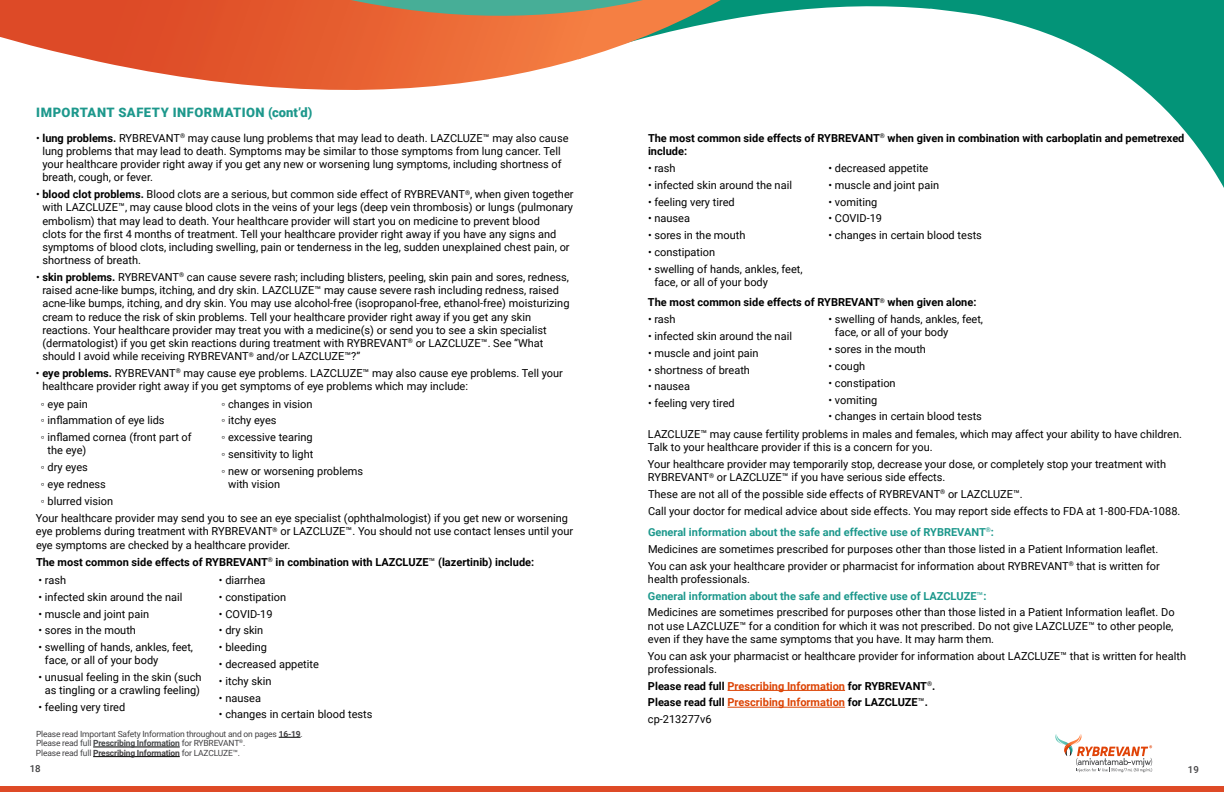
<style>
.page{position:relative;width:1224px;height:792px;background:#fff}
.page>*{position:absolute;margin:0;border:0;box-sizing:border-box;transform-origin:0 0}
.t1{font:900 13px "Roboto";letter-spacing:.035em;color:#1d988c}
.t2{font:11px/13.2px "Roboto";color:#000}
.t3{font:700 11px/16.8px "Roboto";color:#000}
.t4{font:500 9.7px "Roboto";color:#414042}
.t5{font:8.5px/9.7px "Roboto";letter-spacing:-.02em;color:#414042}
.s1{font-weight:700}
.s2{font-family:"Verdana"}
.s3{font-weight:400}
.s4{color:#46484a}
.s5{font-weight:700;color:#46484a}
.s6{font-weight:700;color:#1d988c}
.s7{color:#1d988c}
.s8{color:#dc4405}
</style>
<div class="page">
<div style="left:0;top:786px;width:1224px;height:6px;background:#de4a26"></div>
<svg style="left:1055px;top:734px;width:97px;height:38px"></svg>
<svg style="left:279px;top:737px;width:22px;height:1px"></svg>
<hr style="left:93px;top:747px;width:87px;height:1px;background:#000">
<hr style="left:93px;top:756px;width:87px;height:1px;background:#000">
<svg style="left:807px;top:0;width:417px;height:188px"></svg>
<svg style="left:0;top:0;width:807px;height:90px"></svg>
<hr style="left:728px;top:690px;width:117px;height:1px;background:#dc4405">
<hr style="left:728px;top:707px;width:117px;height:1px;background:#dc4405">
<p class="t1" style="left:36px;top:103px;width:278px">IMPORTANT SAFETY INFORMATION (cont’d)</p>
<p class="t2" style="left:42px;top:131px;width:528px;text-indent:-6px">• <span class="s1">lung problems.</span> RYBREVANT<sup>®</sup> may cause lung problems that may lead to death. LAZCLUZE™ may also cause lung problems that may lead to death. Symptoms may be similar to those symptoms from lung cancer. Tell your healthcare provider right away if you get any new or worsening lung symptoms, including shortness of breath, cough, or fever.</p>
<p class="t2" style="left:42px;top:187px;width:533px;text-indent:-6px">• <span class="s1">blood clot problems.</span> Blood clots are a serious, but common side effect of RYBREVANT<sup>®</sup>, when given together with LAZCLUZE™, may cause blood clots in the veins of your legs (deep vein thrombosis) or lungs (pulmonary embolism) that may lead to death. Your healthcare provider will start you on medicine to prevent blood<br>clots for the first 4 months of treatment. Tell your healthcare provider right away if you have any signs and symptoms of blood clots, including swelling, pain or tenderness in the leg, sudden unexplained chest pain, or shortness of breath.</p>
<p class="t2" style="left:42px;top:270px;width:529px;text-indent:-6px">• <span class="s1">skin problems.</span> RYBREVANT<sup>®</sup> can cause severe rash; including blisters, peeling, skin pain and sores, redness, raised acne-like bumps, itching, and dry skin. LAZCLUZE™ may cause severe rash including redness, raised acne-like bumps, itching, and dry skin. You may use alcohol-free (isopropanol-free, ethanol-free) moisturizing cream to reduce the risk of skin problems. Tell your healthcare provider right away if you get any skin reactions. Your healthcare provider may treat you with a medicine(s) or send you to see a skin specialist (dermatologist) if you get skin reactions during treatment with RYBREVANT<sup>®</sup> or LAZCLUZE™. See “What should I avoid while receiving RYBREVANT<sup>®</sup> and/or LAZCLUZE™?”</p>
<p class="t2" style="left:42px;top:366px;width:522px;text-indent:-6px">• <span class="s1">eye problems.</span> RYBREVANT<sup>®</sup> may cause eye problems. LAZCLUZE™ may also cause eye problems. Tell your healthcare provider right away if you get symptoms of eye problems which may include:</p>
<p class="t2" style="left:41px;top:395px;width:152px;line-height:16.8px"><span class="s2">◦</span> eye pain<br><span class="s2">◦</span> inflammation of eye lids<br><span class="s2">◦</span> inflamed cornea (front part of</p>
<p class="t2" style="left:41px;top:442px;width:74px;line-height:16.8px;text-indent:7px">the eye)<br><span class="s2">◦</span> dry eyes<br><span class="s2">◦</span> eye redness<br><span class="s2">◦</span> blurred vision</p>
<p class="t2" style="left:221px;top:395px;width:143px;line-height:16.8px"><span class="s2">◦</span> changes in vision<br><span class="s2">◦</span> itchy eyes<br><span class="s2">◦</span> excessive tearing<br><span class="s2">◦</span> sensitivity to light<br><span class="s2">◦</span> new or worsening problems</p>
<p class="t2" style="left:228px;top:477px;width:54px">with vision</p>
<p class="t2" style="left:36px;top:511px;width:539px">Your healthcare provider may send you to see an eye specialist (ophthalmologist) if you get new or worsening eye problems during treatment with RYBREVANT<sup>®</sup> or LAZCLUZE™. You should not use contact lenses until your eye symptoms are checked by a healthcare provider.</p>
<p class="t3" style="left:36px;top:553px;width:500px">The most common side effects of RYBREVANT<sup>®</sup> in combination with LAZCLUZE<span class="s3">™</span> (lazertinib) include:</p>
<p class="t2" style="left:38px;top:573px;width:29px">• rash</p>
<p class="t2" style="left:38px;top:590px;width:146px">• infected skin around the nail</p>
<p class="t2" style="left:38px;top:607px;width:112px">• muscle and joint pain</p>
<p class="t2" style="left:38px;top:624px;width:99px">• sores in the mouth</p>
<p class="t2" style="left:45px;top:640px;width:150px;text-indent:-6px">• swelling of hands, ankles, feet, face, or all of your body</p>
<p class="t2" style="left:38px;top:670px;width:165px;text-align:center">• unusual feeling in the skin (such as tingling or a crawling feeling)</p>
<p class="t2" style="left:38px;top:700px;width:88px">• feeling very tired</p>
<p class="t2" style="left:219px;top:573px;width:48px">• diarrhea</p>
<p class="t2" style="left:219px;top:590px;width:69px">• constipation</p>
<p class="t2" style="left:219px;top:607px;width:55px">• COVID-19</p>
<p class="t2" style="left:219px;top:624px;width:46px">• dry skin</p>
<p class="t2" style="left:219px;top:640px;width:50px">• bleeding</p>
<p class="t2" style="left:219px;top:657px;width:101px">• decreased appetite</p>
<p class="t2" style="left:219px;top:674px;width:54px">• itchy skin</p>
<p class="t2" style="left:219px;top:691px;width:44px">• nausea</p>
<p class="t2" style="left:219px;top:708px;width:155px">• changes in certain blood tests</p>
<p class="t5" style="left:36px;top:728px;width:268px">Please read Important Safety Information throughout and on pages <span class="s1">16-19</span>.<br>Please read <span class="s4">full</span> <span class="s5">Prescribing Information</span> for RYBREVANT<sup>®</sup>.<br>Please read <span class="s4">full</span> <span class="s1">Prescribing Information</span> for LAZCLUZE™.</p>
<p class="t3" style="left:648px;top:131px;width:538px;line-height:13.2px">The most common side effects of RYBREVANT<sup>®</sup> when given in combination with carboplatin and pemetrexed include:</p>
<p class="t2" style="left:648px;top:161px;width:29px">• rash</p>
<p class="t2" style="left:648px;top:178px;width:146px">• infected skin around the nail</p>
<p class="t2" style="left:648px;top:195px;width:88px">• feeling very tired</p>
<p class="t2" style="left:648px;top:211px;width:44px">• nausea</p>
<p class="t2" style="left:648px;top:228px;width:99px">• sores in the mouth</p>
<p class="t2" style="left:648px;top:245px;width:69px">• constipation</p>
<p class="t2" style="left:654px;top:262px;width:150px;text-indent:-6px">• swelling of hands, ankles, feet, face, or all of your body</p>
<p class="t2" style="left:829px;top:161px;width:101px">• decreased appetite</p>
<p class="t2" style="left:829px;top:178px;width:112px">• muscle and joint pain</p>
<p class="t2" style="left:829px;top:195px;width:50px">• vomiting</p>
<p class="t2" style="left:829px;top:211px;width:55px">• COVID-19</p>
<p class="t2" style="left:829px;top:228px;width:155px">• changes in certain blood tests</p>
<p class="t3" style="left:648px;top:293px;width:330px">The most common side effects of RYBREVANT<sup>®</sup> when given alone:</p>
<p class="t2" style="left:648px;top:312px;width:29px">• rash</p>
<p class="t2" style="left:648px;top:329px;width:146px">• infected skin around the nail</p>
<p class="t2" style="left:648px;top:346px;width:112px">• muscle and joint pain</p>
<p class="t2" style="left:648px;top:363px;width:104px">• shortness of breath</p>
<p class="t2" style="left:648px;top:379px;width:44px">• nausea</p>
<p class="t2" style="left:648px;top:396px;width:88px">• feeling very tired</p>
<p class="t2" style="left:835px;top:312px;width:150px;text-indent:-6px">• swelling of hands, ankles, feet, face, or all of your body</p>
<p class="t2" style="left:829px;top:342px;width:99px">• sores in the mouth</p>
<p class="t2" style="left:829px;top:359px;width:38px">• cough</p>
<p class="t2" style="left:829px;top:376px;width:69px">• constipation</p>
<p class="t2" style="left:829px;top:393px;width:50px">• vomiting</p>
<p class="t2" style="left:648px;top:407px;width:536px;line-height:17.6px;text-indent:181px">• changes in certain blood tests<br>LAZCLUZE™ may cause fertility problems in males and females, which may affect your ability to have children.</p>
<p class="t2" style="left:648px;top:438px;width:520px;line-height:16.8px">Talk to your healthcare provider if this is a concern for you.<br>Your healthcare provider may temporarily stop, decrease your dose, or completely stop your treatment with</p>
<p class="t2" style="left:648px;top:468px;width:534px;line-height:16.8px">RYBREVANT<sup>®</sup> or LAZCLUZE™ if you have serious side effects.<br>These are not all of the possible side effects of RYBREVANT<sup>®</sup> or LAZCLUZE™.<br>Call your doctor for medical advice about side effects. You may report side effects to FDA at 1-800-FDA-1088.</p>
<p class="t2" style="left:648px;top:523px;width:513px;line-height:16.8px"><span class="s6">General information about the safe and effective use of RYBREVANT</span><sup>®</sup><span class="s6">:<br></span>Medicines are sometimes prescribed for purposes other than those listed in a Patient Information leaflet.<br>You can ask your healthcare provider or pharmacist for information about RYBREVANT<sup>®</sup> that is written for</p>
<p class="t2" style="left:648px;top:570px;width:528px;line-height:16.8px">health professionals.<br><span class="s6">General information about the safe and effective use of LAZCLUZE</span><span class="s7">™</span><span class="s6">:<br></span>Medicines are sometimes prescribed for purposes other than those listed in a Patient Information leaflet. Do</p>
<p class="t2" style="left:648px;top:619px;width:527px">not use LAZCLUZE™ for a condition for which it was not prescribed. Do not give LAZCLUZE™ to other people, even if they have the same symptoms that you have. It may harm them.</p>
<p class="t2" style="left:648px;top:649px;width:540px">You can ask your pharmacist or healthcare provider for information about LAZCLUZE™ that is written for health professionals.</p>
<p class="t3" style="left:648px;top:677px;width:289px">Please read full <span class="s8">Prescribing Information</span> for RYBREVANT<sup>®</sup>.<br>Please read full <span class="s8">Prescribing Information</span> for LAZCLUZE<span class="s3">™</span>. <span class="s3">cp-213277v6</span></p>
<p class="t4" style="left:30px;top:762px;width:12px">18</p>
<p class="t4" style="left:1188px;top:762px;width:12px">19</p>
</div>
